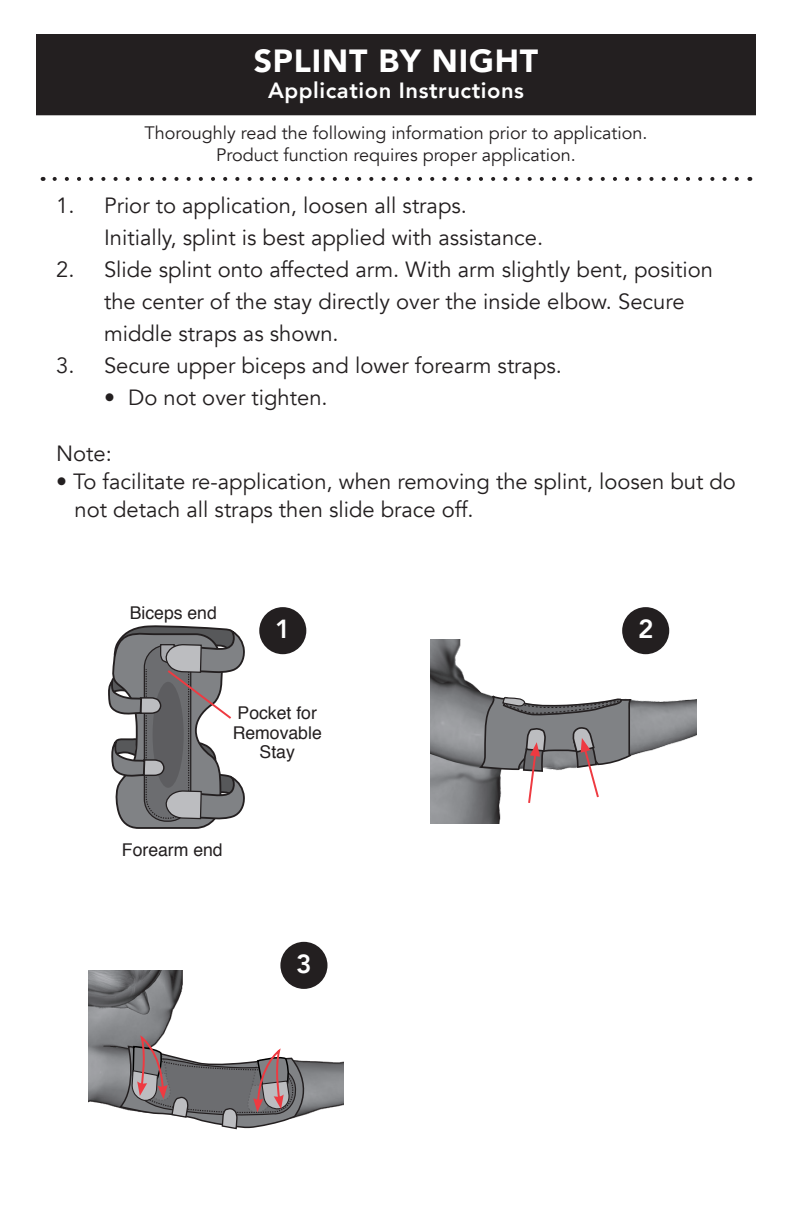
<style>
.page{position:relative;width:792px;height:1224px;background:#fff}
.page>*{position:absolute;margin:0;border:0;box-sizing:border-box;transform-origin:0 0}
.t1{font:900 32px "Avenir";letter-spacing:.025em;color:#fff}
.t2{font:800 26.2px "Avenir";color:#fff}
.t3{font:22px/32px "Avenir";color:#231f20}
.t4{font:800 22px "Avenir";letter-spacing:.025em;color:#fff}
.t5{font:18px "Avenir";color:#231f20}
.t6{font:17.6px/19.6px "Helvetica";color:#231f20;text-align:center}
</style>
<div class="page">
<div style="left:37px;top:35px;width:718px;height:79px;background:#231f20"></div>
<div style="left:36px;top:34px;width:720px;height:81px;border:2px solid #231f20"></div>
<img style="left:430px;top:639px;width:267px;height:184px">
<img style="left:89px;top:970px;width:254px;height:141px">
<svg style="left:109px;top:626px;width:136px;height:203px"></svg>
<svg style="left:479px;top:639px;width:154px;height:184px"></svg>
<svg style="left:119px;top:1038px;width:197px;height:92px"></svg>
<svg style="left:55px;top:177px;width:684px;height:4px"></svg>
<div style="left:259px;top:607px;width:47px;height:47px;background:#231f20;border-radius:50%"></div>
<div style="left:622px;top:607px;width:47px;height:47px;background:#231f20;border-radius:50%"></div>
<div style="left:280px;top:942px;width:47px;height:47px;background:#231f20;border-radius:50%"></div>
<p class="t1" style="left:254px;top:33px;width:286px">SPLINT BY NIGHT</p>
<p class="t4" style="left:268px;top:73px;width:257px">Application Instructions</p>
<p class="t5" style="left:145px;top:122px;width:504px">Thoroughly read the following information prior to application.</p>
<p class="t5" style="left:216px;top:144px;width:361px">Product function requires proper application.</p>
<p class="t3" style="left:56px;top:190px;width:412px">1. Prior to application, loosen all straps.</p>
<p class="t3" style="left:104px;top:222px;width:441px">Initially, splint is best applied with assistance.</p>
<p class="t3" style="left:104px;top:254px;width:610px;text-indent:-48px">2. Slide splint onto affected arm. With arm slightly bent, position the center of the stay directly over the inside elbow. Secure middle straps as shown.</p>
<p class="t3" style="left:56px;top:350px;width:507px">3. Secure upper biceps and lower forearm straps.</p>
<p class="t3" style="left:104px;top:382px;width:225px">• Do not over tighten.</p>
<p class="t3" style="left:56px;top:438px;width:57px">Note:</p>
<p class="t3" style="left:75px;top:468px;width:663px;line-height:28px;text-indent:-18px">• To facilitate re-application, when removing the splint, loosen but do not detach all straps then slide brace off.</p>
<p class="t6" style="left:130px;top:603px;width:89px">Biceps end</p>
<p class="t2" style="left:275px;top:608px;width:17px">1</p>
<p class="t2" style="left:638px;top:608px;width:17px">2</p>
<p class="t6" style="left:233px;top:704px;width:91px">Pocket for<br>Removable<br>Stay</p>
<p class="t6" style="left:122px;top:840px;width:102px">Forearm end</p>
<p class="t2" style="left:296px;top:943px;width:17px">3</p>
</div>
